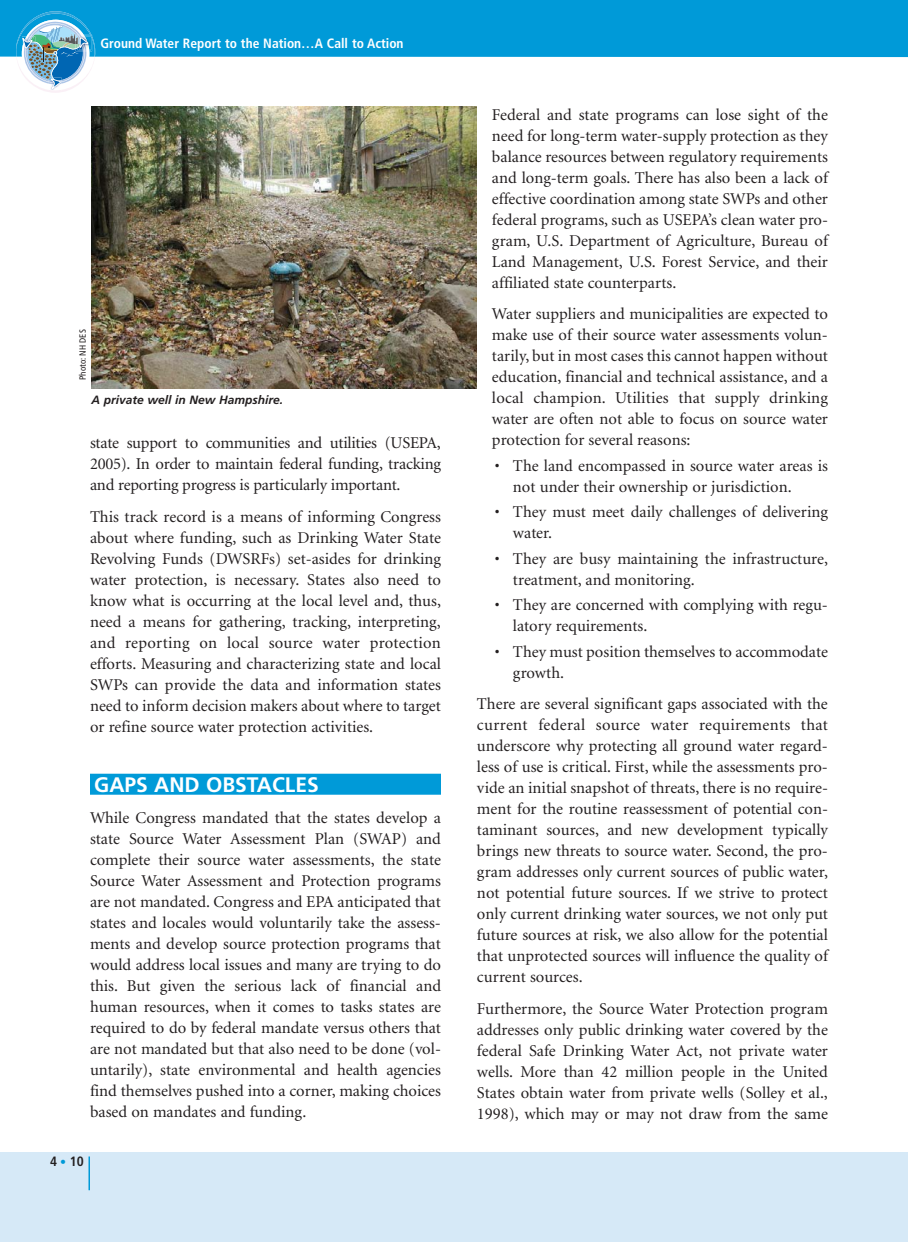
<style>
.page{position:relative;width:918px;height:1242px;background:#fff}
.page>*{position:absolute;margin:0;border:0;box-sizing:border-box;transform-origin:0 0}
.t1{font:700 21px "Frutiger";color:#fff}
.t2{font:16.5px/21px "Minion";color:#231f20;text-align:justify}
.t3{font:700 condensed 13.5px "Frutiger";color:#fff}
.t4{font:700 condensed 13.5px "Frutiger";color:#231f20}
.t5{font:italic 700 12px "Frutiger";color:#231f20}
.t6{font:condensed 9px "Frutiger";color:#231f20}
.s1{font-size:12px;color:#009ad8}
</style>
<div class="page">
<div style="left:0;top:1152px;width:908px;height:90px;background:#d6e9f7"></div>
<div style="left:0;top:0;width:908px;height:57px;background:#009ad8"></div>
<svg style="left:16px;top:0;width:80px;height:93px"></svg>
<div style="left:90px;top:774px;width:351px;height:18px;background:#009ad8"></div>
<div style="left:90px;top:790px;width:351px;height:5px;background:#009ad8"></div>
<hr style="left:88px;top:1156px;width:2px;height:34px;background:#009ad8">
<img style="left:91px;top:107px;width:386px;height:282px">
<p class="t3" style="left:100px;top:38px;width:305px">Ground Water Report to the Nation…A Call to Action</p>
<p class="t6" style="left:79px;top:380px;width:52px;rotate:-90deg">Photo: NH DES</p>
<p class="t5" style="left:92px;top:395px;width:193px">A private well in New Hampshire.</p>
<p class="t2" style="left:90px;top:434px;width:353px">state support to communities and utilities (USEPA, 2005). In order to maintain federal funding, tracking and reporting progress is particularly important.</p>
<p class="t2" style="left:90px;top:507px;width:353px">This track record is a means of informing Congress about where funding, such as Drinking Water State Revolving Funds (DWSRFs) set-asides for drinking water protection, is necessary. States also need to know what is occurring at the local level and, thus, need a means for gathering, tracking, interpreting, and reporting on local source water protection efforts. Measuring and characterizing state and local SWPs can provide the data and information states need to inform decision makers about where to target or refine source water protection activities.</p>
<p class="t1" style="left:94px;top:776px;width:226px">GAPS AND OBSTACLES</p>
<p class="t2" style="left:90px;top:809px;width:353px">While Congress mandated that the states develop a state Source Water Assessment Plan (SWAP) and complete their source water assessments, the state Source Water Assessment and Protection programs are not mandated. Congress and EPA anticipated that states and locales would voluntarily take the assess&shy;ments and develop source protection programs that would address local issues and many are trying to do this. But given the serious lack of financial and human resources, when it comes to tasks states are required to do by federal mandate versus others that are not mandated but that also need to be done (vol&shy;untarily), state environmental and health agencies find themselves pushed into a corner, making choices based on mandates and funding.</p>
<p class="t4" style="left:50px;top:1156px;width:35px">4<span class="s1">•</span>10</p>
<p class="t2" style="left:492px;top:105px;width:338px">Federal and state programs can lose sight of the need for long-term water-supply protection as they balance resources between regulatory requirements and long-term goals. There has also been a lack of effective coordination among state SWPs and other federal programs, such as USEPA’s clean water pro&shy;gram, U.S. Department of Agriculture, Bureau of Land Management, U.S. Forest Service, and their affiliated state counterparts.</p>
<p class="t2" style="left:492px;top:305px;width:338px">Water suppliers and municipalities are expected to make use of their source water assessments volun&shy;tarily, but in most cases this cannot happen without education, financial and technical assistance, and a local champion. Utilities that supply drinking water are often not able to focus on source water protection for several reasons:</p>
<p class="t2" style="left:513px;top:456px;width:317px;text-indent:-18px">• The land encompassed in source water areas is not under their ownership or jurisdiction.</p>
<p class="t2" style="left:513px;top:503px;width:316px;text-indent:-18px">• They must meet daily challenges of delivering water.</p>
<p class="t2" style="left:513px;top:549px;width:316px;text-indent:-18px">• They are busy maintaining the infrastructure, treatment, and monitoring.</p>
<p class="t2" style="left:513px;top:596px;width:316px;text-indent:-18px">• They are concerned with complying with regu&shy;latory requirements.</p>
<p class="t2" style="left:513px;top:642px;width:317px;text-indent:-18px">• They must position themselves to accommodate growth.</p>
<p class="t2" style="left:477px;top:695px;width:353px">There are several significant gaps associated with the current federal source water requirements that underscore why protecting all ground water regard&shy;less of use is critical. First, while the assessments pro&shy;vide an initial snapshot of threats, there is no require&shy;ment for the routine reassessment of potential con&shy;taminant sources, and new development typically brings new threats to source water. Second, the pro&shy;gram addresses only current sources of public water, not potential future sources. If we strive to protect only current drinking water sources, we not only put future sources at risk, we also allow for the potential that unprotected sources will influence the quality of current sources.</p>
<p class="t2" style="left:477px;top:999px;width:353px">Furthermore, the Source Water Protection program addresses only public drinking water covered by the federal Safe Drinking Water Act, not private water wells. More than 42 million people in the United States obtain water from private wells (Solley et al., 1998), which may or may not draw from the same</p>
</div>
